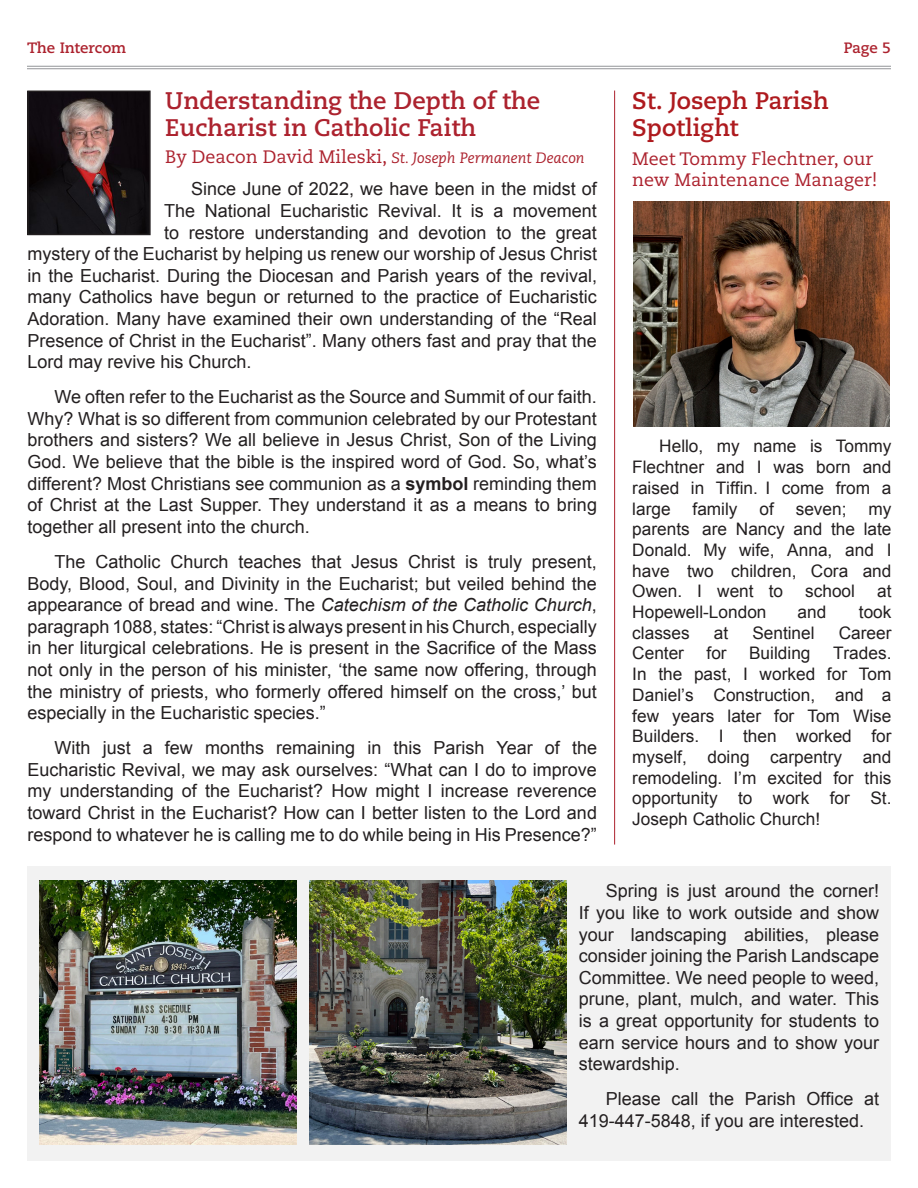
<style>
.page{position:relative;width:918px;height:1188px;background:#fff}
.page>*{position:absolute;margin:0;border:0;box-sizing:border-box;transform-origin:0 0}
.t1{font:700 24px/27px "Caecilia LT Pro 75";color:#ac222e}
.t2{font:700 24px/27px "Caecilia LT Pro 75";color:#ae1a1e}
.t3{font:18px/21.6px "Arial";color:#231f20;text-align:justify}
.t4{font:18px/21.6px "Caecilia LT Pro 55 Roman";color:#ac222e}
.t5{font:17.25px/20.7px "Arial";color:#231f20;text-align:justify}
.t6{font:italic 15px "Caecilia LT Pro 56";color:#ac222e}
.t7{font:700 15px "Caecilia LT Pro 75";color:#ac222e}
.s1{font-family:"Caecilia LT Pro 55 Roman";font-style:normal;font-size:18px}
.s2{font-weight:700}
.s3{font-style:italic}
</style>
<div class="page">
<div style="left:27px;top:866px;width:863px;height:295px;background:#f2f2f2"></div>
<hr style="left:27px;top:66px;width:864px;height:1px;background:#939598">
<hr style="left:27px;top:68px;width:864px;height:1px;background:#939598">
<img style="left:30px;top:94px;width:118px;height:138px">
<div style="left:27px;top:91px;width:124px;height:144px;border:2px solid #231f20"></div>
<img style="left:633px;top:202px;width:257px;height:225px">
<hr style="left:614px;top:91px;width:1px;height:754px;background:#ac222e">
<img style="left:39px;top:881px;width:258px;height:264px">
<img style="left:309px;top:881px;width:258px;height:264px">
<p class="t7" style="left:27px;top:37px;width:101px">The Intercom</p>
<p class="t7" style="left:844px;top:37px;width:49px">Page 5</p>
<h1 class="t1" style="left:165px;top:87px;width:377px">Understanding the Depth of the<br>Eucharist in Catholic Faith</h1>
<p class="t6" style="left:165px;top:148px;width:421px"><span class="s1">By Deacon David Mileski,</span> St. Joseph Permanent Deacon</p>
<p class="t4" style="left:632px;top:147px;width:247px">Meet Tommy Flechtner, our new Maintenance Manager!</p>
<h1 class="t2" style="left:632px;top:87px;width:198px">St. Joseph Parish<br>Spotlight</h1>
<p class="t3" style="left:191px;top:178px;width:407px">Since June of 2022, we have been in the midst of</p>
<p class="t3" style="left:164px;top:200px;width:434px">The National Eucharistic Revival. It is a movement</p>
<p class="t3" style="left:164px;top:222px;width:434px">to restore understanding and devotion to the great</p>
<p class="t3" style="left:28px;top:243px;width:571px">mystery of the Eucharist by helping us renew our worship of Jesus Christ</p>
<p class="t3" style="left:28px;top:265px;width:571px">in the Eucharist. During the Diocesan and Parish years of the revival,</p>
<p class="t3" style="left:28px;top:286px;width:571px">many Catholics have begun or returned to the practice of Eucharistic</p>
<p class="t3" style="left:28px;top:308px;width:571px">Adoration. Many have examined their own understanding of the “Real</p>
<p class="t3" style="left:28px;top:330px;width:571px">Presence of Christ in the Eucharist”. Many others fast and pray that the</p>
<p class="t3" style="left:28px;top:351px;width:226px">Lord may revive his Church.</p>
<p class="t3" style="left:28px;top:386px;width:571px;text-indent:27px">We often refer to the Eucharist as the Source and Summit of our faith.<br>Why? What is so different from communion celebrated by our Protestant brothers and sisters? We all believe in Jesus Christ, Son of the Living God. We believe that the bible is the inspired word of God. So, what’s different? Most Christians see communion as a <span class="s2">symbol</span> reminding them of Christ at the Last Supper. They understand it as a means to bring together all present into the church.</p>
<p class="t3" style="left:28px;top:551px;width:571px;text-indent:27px">The Catholic Church teaches that Jesus Christ is truly present, Body, Blood, Soul, and Divinity in the Eucharist; but veiled behind the appearance of bread and wine. The <span class="s3">Catechism of the Catholic Church</span>, paragraph 1088, states: “Christ is always present in his Church, especially in her liturgical celebrations. He is present in the Sacrifice of the Mass not only in the person of his minister, ‘the same now offering, through the ministry of priests, who formerly offered himself on the cross,’ but especially in the Eucharistic species.”</p>
<p class="t3" style="left:28px;top:737px;width:571px;text-indent:27px">With just a few months remaining in this Parish Year of the Eucharistic Revival, we may ask ourselves: “What can I do to improve my understanding of the Eucharist? How might I increase reverence toward Christ in the Eucharist? How can I better listen to the Lord and respond to whatever he is calling me to do while being in His Presence?”</p>
<p class="t5" style="left:632px;top:436px;width:261px;text-indent:27px">Hello, my name is Tommy Flechtner and I was born and raised in Tiffin. I come from a large</p>
<p class="t5" style="left:693px;top:498px;width:47px">family</p>
<p class="t5" style="left:759px;top:498px;width:16px">of</p>
<p class="t5" style="left:796px;top:498px;width:52px">seven;</p>
<p class="t5" style="left:632px;top:498px;width:261px;text-indent:236px">my parents are Nancy and the late Donald. My wife, Anna, and I have two children, Cora and Owen. I went to</p>
<p class="t5" style="left:805px;top:581px;width:51px">school</p>
<p class="t5" style="left:877px;top:581px;width:16px">at</p>
<p class="t5" style="left:632px;top:602px;width:136px">Hopewell-London</p>
<p class="t5" style="left:798px;top:602px;width:30px">and</p>
<p class="t5" style="left:859px;top:602px;width:34px">took</p>
<p class="t5" style="left:632px;top:623px;width:59px">classes</p>
<p class="t5" style="left:714px;top:623px;width:16px">at</p>
<p class="t5" style="left:752px;top:623px;width:64px">Sentinel</p>
<p class="t5" style="left:839px;top:623px;width:54px">Career</p>
<p class="t5" style="left:632px;top:643px;width:53px">Center</p>
<p class="t5" style="left:707px;top:643px;width:22px">for</p>
<p class="t5" style="left:749px;top:643px;width:63px">Building</p>
<p class="t5" style="left:632px;top:643px;width:261px;text-indent:201px">Trades.<br>In the past, I worked for Tom Daniel’s Construction, and a few years later for Tom Wise Builders. I then worked for myself, doing carpentry and remodeling. I’m excited for this opportunity to work for St.<br>Joseph Catholic Church!</p>
<p class="t3" style="left:579px;top:881px;width:302px;text-indent:27px">Spring is just around the corner!<br>If you like to work outside and show your landscaping abilities, please consider joining the Parish Landscape Committee. We need people to weed, prune, plant, mulch, and water. This is a great opportunity for students to earn service hours and to show your stewardship.</p>
<p class="t3" style="left:579px;top:1088px;width:302px;text-indent:27px">Please call the Parish Office at<br>419-447-5848, if you are interested.</p>
</div>
